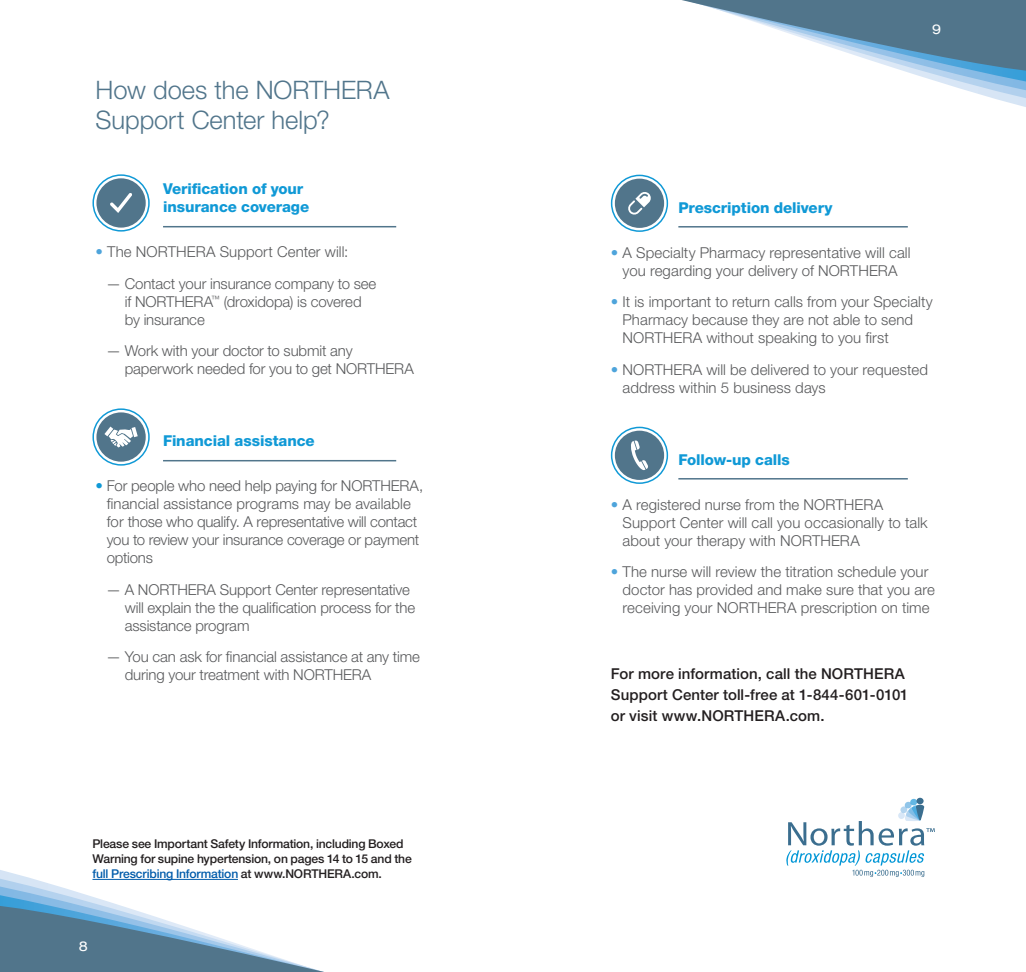
<style>
.page{position:relative;width:1026px;height:972px;background:#fff}
.page>*{position:absolute;margin:0;border:0;box-sizing:border-box;transform-origin:0 0}
.t1{font:300 25.5px/30px "Helvetica Neue LT Std";letter-spacing:-.005em;color:#51758b}
.t2{font:300 15px/18px "Helvetica Neue LT Std";letter-spacing:-.005em;color:#58595b}
.t3{font:500 15px/21px "Helvetica Neue LT Std";letter-spacing:.005em;color:#231f20}
.t4{font:800 15px/18px "Helvetica Neue LT Std";letter-spacing:-.005em;color:#1099d6}
.t5{font:expanded 13.5px "Helvetica Neue LT Std";color:#fff}
.t6{font:500 12.15px/14.9px "Helvetica Neue LT Std";letter-spacing:-.015em;color:#231f20}
.s1{color:#4ea4db}
.s2{color:#1099d6}
.s3{color:#005baa}
</style>
<div class="page">
<svg style="left:786px;top:799px;width:149px;height:78px"></svg>
<svg style="left:682px;top:0;width:344px;height:101px"></svg>
<svg style="left:0;top:870px;width:324px;height:102px"></svg>
<hr style="left:92px;top:879px;width:146px;height:1px;background:#005baa">
<hr style="left:163px;top:226px;width:233px;height:1px;background:#51758b">
<hr style="left:163px;top:460px;width:233px;height:1px;background:#51758b">
<div style="left:615px;top:179px;width:49px;height:49px;background:#51758b;border-radius:50%"></div>
<div style="left:611px;top:175px;width:57px;height:57px;border:2px solid #1099d6;border-radius:50%"></div>
<svg style="left:628px;top:192px;width:23px;height:23px"></svg>
<hr style="left:678px;top:226px;width:230px;height:2px;background:#51758b">
<hr style="left:678px;top:478px;width:230px;height:2px;background:#51758b">
<div style="left:96px;top:412px;width:50px;height:50px;background:#51758b;border-radius:50%"></div>
<div style="left:92px;top:408px;width:58px;height:58px;border:2px solid #1099d6;border-radius:50%"></div>
<svg style="left:104px;top:427px;width:34px;height:21px"></svg>
<div style="left:96px;top:178px;width:50px;height:50px;background:#51758b;border-radius:50%"></div>
<div style="left:92px;top:174px;width:58px;height:58px;border:2px solid #1099d6;border-radius:50%"></div>
<svg style="left:110px;top:193px;width:22px;height:20px"></svg>
<div style="left:615px;top:431px;width:49px;height:49px;background:#51758b;border-radius:50%"></div>
<div style="left:611px;top:427px;width:57px;height:57px;border:2px solid #1099d6;border-radius:50%"></div>
<svg style="left:631px;top:440px;width:17px;height:30px"></svg>
<h1 class="t1" style="left:96px;top:75px;width:295px">How does the NORTHERA<br>Support Center help?</h1>
<p class="t4" style="left:163px;top:180px;width:148px">Verification of your insurance coverage</p>
<p class="t2" style="left:96px;top:243px;width:254px"><span class="s1">•</span> The NORTHERA Support Center will:</p>
<p class="t2" style="left:125px;top:274px;width:253px;text-indent:-19px">— Contact your insurance company to see if NORTHERA<sup>™</sup> (droxidopa) is covered by insurance</p>
<p class="t2" style="left:125px;top:342px;width:291px;text-indent:-19px">— Work with your doctor to submit any paperwork needed for you to get NORTHERA</p>
<p class="t4" style="left:163px;top:432px;width:153px">Financial assistance</p>
<p class="t2" style="left:107px;top:477px;width:318px;text-indent:-11px"><span class="s2">•</span> For people who need help paying for NORTHERA, financial assistance programs may be available for those who qualify. A representative will contact you to review your insurance coverage or payment options</p>
<p class="t2" style="left:125px;top:580px;width:292px;text-indent:-19px">— A NORTHERA Support Center representative will explain the the qualification process for the assistance program</p>
<p class="t2" style="left:125px;top:648px;width:297px;text-indent:-19px">— You can ask for financial assistance at any time during your treatment with NORTHERA</p>
<p class="t6" style="left:92px;top:837px;width:321px">Please see Important Safety Information, including Boxed<br>Warning for supine hypertension, on pages 14 to 15 and the <span class="s3">full Prescribing Information</span> at www.NORTHERA.com.</p>
<p class="t5" style="left:79px;top:938px;width:11px">8</p>
<p class="t5" style="left:932px;top:21px;width:11px">9</p>
<p class="t4" style="left:678px;top:198px;width:156px">Prescription delivery</p>
<p class="t2" style="left:611px;top:243px;width:301px;text-align:center"><span class="s1">•</span> A Specialty Pharmacy representative will call you regarding your delivery of NORTHERA</p>
<p class="t2" style="left:623px;top:292px;width:312px;text-indent:-12px"><span class="s1">•</span> It is important to return calls from your Specialty<br>Pharmacy because they are not able to send<br>NORTHERA without speaking to you first</p>
<p class="t2" style="left:623px;top:360px;width:307px;text-indent:-12px"><span class="s1">•</span> NORTHERA will be delivered to your requested address within 5 business days</p>
<p class="t4" style="left:678px;top:450px;width:113px">Follow-up calls</p>
<p class="t2" style="left:623px;top:495px;width:307px;text-indent:-12px"><span class="s1">•</span> A registered nurse from the NORTHERA<br>Support Center will call you occasionally to talk about your therapy with NORTHERA</p>
<p class="t2" style="left:623px;top:562px;width:314px;text-indent:-12px"><span class="s1">•</span> The nurse will review the titration schedule your doctor has provided and make sure that you are receiving your NORTHERA prescription on time</p>
<p class="t3" style="left:611px;top:663px;width:299px">For more information, call the NORTHERA<br>Support Center toll-free at 1-844-601-0101 or visit www.NORTHERA.com.</p>
</div>
